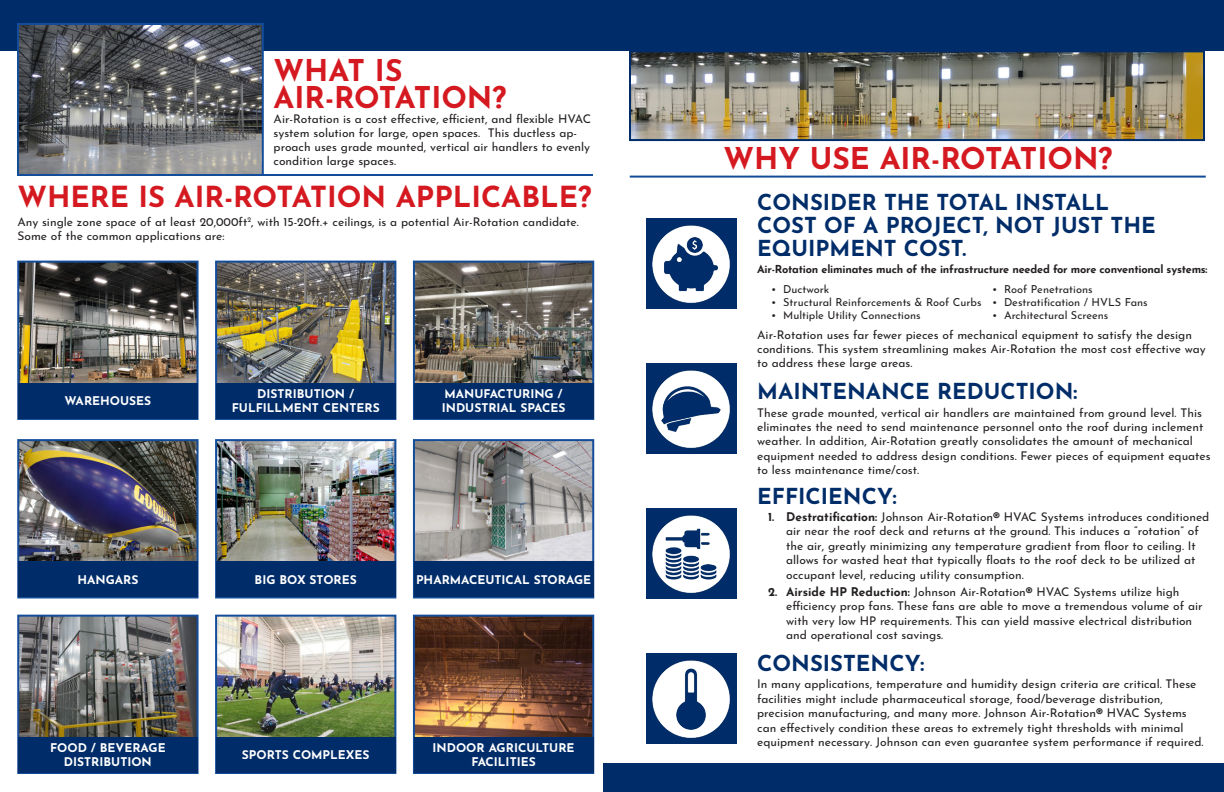
<style>
.page{position:relative;width:1224px;height:792px;background:#fff}
.page>*{position:absolute;margin:0;border:0;box-sizing:border-box;transform-origin:0 0}
.t1{font:700 30px "Josefin Sans";color:#d51920}
.t2{font:700 29px "Josefin Sans";color:#d51920}
.t3{font:700 22px/23px "Josefin Sans";color:#002d69}
.t4{font:12px/14.4px "Josefin Sans";color:#231f20}
.t5{font:700 12px "Josefin Sans";color:#fff}
.t6{font:11px "Josefin Sans";color:#231f20}
.t7{font:700 11px "Josefin Sans";letter-spacing:-.02em;color:#231f20}
.s1{font-weight:700}
</style>
<div class="page">
<div style="left:0;top:0;width:620px;height:50px;background:#002d69"></div>
<img style="left:20px;top:26px;width:241px;height:147px">
<div style="left:17px;top:23px;width:247px;height:153px;border:2px solid #134c99"></div>
<hr style="left:17px;top:174px;width:576px;height:2px;background:#134c99">
<img style="left:20px;top:264px;width:176px;height:119px">
<div style="left:17px;top:261px;width:182px;height:159px;border:2px solid #134c99"></div>
<div style="left:18px;top:383px;width:180px;height:36px;background:#002d69"></div>
<img style="left:416px;top:264px;width:175px;height:119px">
<div style="left:413px;top:261px;width:181px;height:159px;border:2px solid #134c99"></div>
<div style="left:414px;top:383px;width:179px;height:36px;background:#002d69"></div>
<img style="left:218px;top:264px;width:175px;height:119px">
<div style="left:215px;top:261px;width:181px;height:159px;border:2px solid #134c99"></div>
<div style="left:216px;top:383px;width:179px;height:36px;background:#002d69"></div>
<img style="left:20px;top:442px;width:176px;height:120px">
<div style="left:17px;top:439px;width:182px;height:159px;border:2px solid #134c99"></div>
<div style="left:18px;top:562px;width:180px;height:35px;background:#002d69"></div>
<img style="left:416px;top:442px;width:175px;height:120px">
<div style="left:413px;top:439px;width:181px;height:159px;border:2px solid #134c99"></div>
<div style="left:414px;top:562px;width:179px;height:35px;background:#002d69"></div>
<img style="left:218px;top:442px;width:175px;height:120px">
<div style="left:215px;top:439px;width:181px;height:159px;border:2px solid #134c99"></div>
<div style="left:216px;top:562px;width:179px;height:35px;background:#002d69"></div>
<img style="left:20px;top:618px;width:176px;height:119px">
<div style="left:17px;top:615px;width:182px;height:159px;border:2px solid #134c99"></div>
<div style="left:18px;top:737px;width:180px;height:36px;background:#002d69"></div>
<img style="left:416px;top:618px;width:175px;height:119px">
<div style="left:413px;top:615px;width:181px;height:159px;border:2px solid #134c99"></div>
<div style="left:414px;top:737px;width:179px;height:36px;background:#002d69"></div>
<img style="left:218px;top:618px;width:175px;height:119px">
<div style="left:215px;top:615px;width:181px;height:159px;border:2px solid #134c99"></div>
<div style="left:216px;top:737px;width:179px;height:36px;background:#002d69"></div>
<div style="left:603px;top:0;width:621px;height:50px;background:#002d69"></div>
<img style="left:632px;top:53px;width:570px;height:85px">
<div style="left:629px;top:50px;width:576px;height:91px;border:2px solid #002d69"></div>
<hr style="left:630px;top:176px;width:576px;height:2px;background:#134c99">
<div style="left:603px;top:763px;width:621px;height:29px;background:#002d69"></div>
<img style="left:646px;top:219px;width:90px;height:90px">
<img style="left:646px;top:508px;width:90px;height:91px">
<img style="left:646px;top:364px;width:90px;height:90px">
<img style="left:646px;top:653px;width:90px;height:91px">
<p class="t1" style="left:274px;top:44px;width:130px">WHAT IS</p>
<p class="t1" style="left:274px;top:71px;width:234px">AIR-ROTATION?</p>
<p class="t4" style="left:274px;top:110px;width:319px">Air-Rotation is a cost effective, efficient, and flexible HVAC</p>
<p class="t4" style="left:274px;top:124px;width:318px;line-height:14px">system solution for large, open spaces. This ductless ap&shy;proach uses grade mounted, vertical air handlers to evenly condition large spaces.</p>
<p class="t2" style="left:18px;top:171px;width:576px">WHERE IS AIR-ROTATION APPLICABLE?</p>
<p class="t4" style="left:18px;top:214px;width:563px;line-height:14px">Any single zone space of at least 20,000ft<sup>2</sup>, with 15-20ft.+ ceilings, is a potential Air-Rotation candidate.<br>Some of the common applications are:</p>
<p class="t5" style="left:65px;top:390px;width:88px">WAREHOUSES</p>
<p class="t5" style="left:257px;top:383px;width:98px">DISTRIBUTION /</p>
<p class="t5" style="left:232px;top:397px;width:149px">FULFILLMENT CENTERS</p>
<p class="t5" style="left:445px;top:383px;width:120px">MANUFACTURING /</p>
<p class="t5" style="left:442px;top:397px;width:125px">INDUSTRIAL SPACES</p>
<p class="t5" style="left:77px;top:569px;width:63px">HANGARS</p>
<p class="t5" style="left:255px;top:569px;width:104px">BIG BOX STORES</p>
<p class="t5" style="left:416px;top:569px;width:177px">PHARMACEUTICAL STORAGE</p>
<p class="t5" style="left:50px;top:737px;width:117px">FOOD / BEVERAGE</p>
<p class="t5" style="left:64px;top:751px;width:89px">DISTRIBUTION</p>
<p class="t5" style="left:242px;top:744px;width:129px">SPORTS COMPLEXES</p>
<p class="t5" style="left:433px;top:737px;width:144px">INDOOR AGRICULTURE</p>
<p class="t5" style="left:471px;top:751px;width:66px">FACILITIES</p>
<p class="t1" style="left:723px;top:132px;width:391px">WHY USE AIR-ROTATION?</p>
<p class="t3" style="left:757px;top:188px;width:400px">CONSIDER THE TOTAL INSTALL<br>COST OF A PROJECT, NOT JUST THE<br>EQUIPMENT COST.</p>
<p class="t7" style="left:757px;top:259px;width:452px">Air-Rotation eliminates much of the infrastructure needed for more conventional systems:</p>
<p class="t6" style="left:771px;top:280px;width:60px">• Ductwork</p>
<p class="t6" style="left:771px;top:293px;width:212px">• Structural Reinforcements &amp; Roof Curbs</p>
<p class="t6" style="left:771px;top:306px;width:151px">• Multiple Utility Connections</p>
<p class="t6" style="left:992px;top:280px;width:102px">• Roof Penetrations</p>
<p class="t6" style="left:992px;top:293px;width:157px">• Destratification / HVLS Fans</p>
<p class="t6" style="left:992px;top:306px;width:118px">• Architectural Screens</p>
<p class="t4" style="left:757px;top:326px;width:450px">Air-Rotation uses far fewer pieces of mechanical equipment to satisfy the design conditions. This system streamlining makes Air-Rotation the most cost effective way to address these large areas.</p>
<p class="t3" style="left:757px;top:377px;width:322px">MAINTENANCE REDUCTION:</p>
<p class="t4" style="left:757px;top:404px;width:455px">These grade mounted, vertical air handlers are maintained from ground level. This eliminates the need to send maintenance personnel onto the roof during inclement weather. In addition, Air-Rotation greatly consolidates the amount of mechanical equipment needed to address design conditions. Fewer pieces of equipment equates to less maintenance time/cost.</p>
<p class="t3" style="left:757px;top:481px;width:141px">EFFICIENCY:</p>
<p class="t4" style="left:786px;top:508px;width:425px;text-indent:-18px"><span class="s1">1. Destratification:</span> Johnson Air-Rotation<span class="s1">®</span> HVAC Systems introduces conditioned air near the roof deck and returns at the ground. This induces a “rotation” of the air, greatly minimizing any temperature gradient from floor to ceiling. It allows for wasted heat that typically floats to the roof deck to be utilized at occupant level, reducing utility consumption.</p>
<p class="t4" style="left:786px;top:583px;width:418px;text-indent:-18px"><span class="s1">2. Airside HP Reduction:</span> Johnson Air-Rotation<span class="s1">®</span> HVAC Systems utilize high efficiency prop fans. These fans are able to move a tremendous volume of air with very low HP requirements. This can yield massive electrical distribution and operational cost savings.</p>
<p class="t3" style="left:757px;top:648px;width:169px">CONSISTENCY:</p>
<p class="t4" style="left:757px;top:675px;width:448px">In many applications, temperature and humidity design criteria are critical. These facilities might include pharmaceutical storage, food/beverage distribution, precision manufacturing, and many more. Johnson Air-Rotation<span class="s1">®</span> HVAC Systems can effectively condition these areas to extremely tight thresholds with minimal equipment necessary. Johnson can even guarantee system performance if required.</p>
</div>
